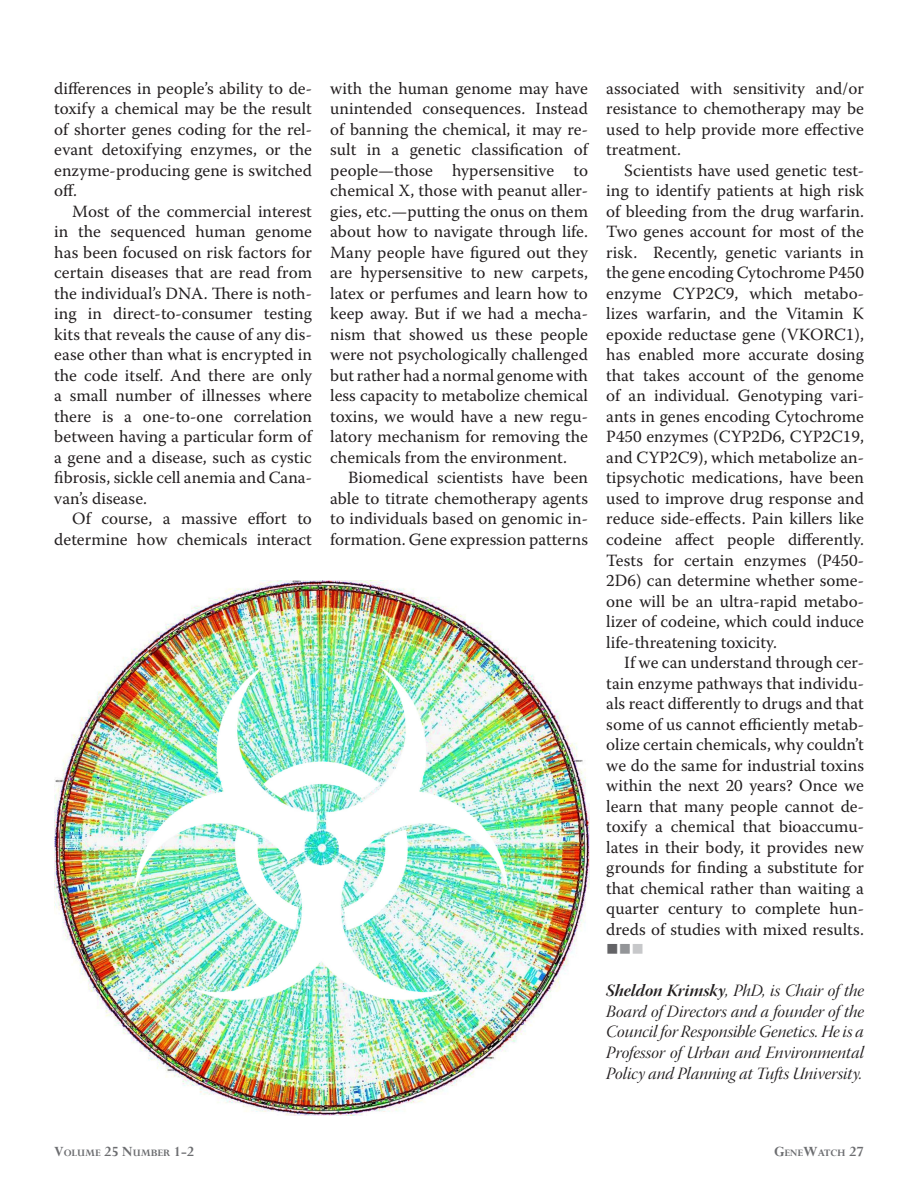
<style>
.page{position:relative;width:918px;height:1188px;background:#fff}
.page>*{position:absolute;margin:0;border:0;box-sizing:border-box;transform-origin:0 0}
.Body_text_-_Warnock{font:17.1px/20.5px "Warnock Pro";color:#231f20;text-align:justify}
.Author_credit_-_Warn{font:17.1px/20.5px "Warnock Pro It Disp";color:#231f20;text-align:justify}
.Body_text_-_Warnock-2{font:16.8px "Wingdings";color:#636366}
.t1{font:700 10.95px "Perpetua";color:#6c6d70}
.s1{color:#939598}
.s2{color:#c7c8ca}
.s3{font-family:"Warnock Pro Bold It Disp"}
.s4{font-size:15.75px}
</style>
<div class="page">
<img style="left:54px;top:580px;width:536px;height:536px">
<p class="Body_text_-_Warnock" style="left:54px;top:77px;width:259px">differences in people’s ability to de&shy;toxify a chemical may be the result of shorter genes coding for the rel&shy;evant detoxifying enzymes, or the enzyme-producing gene is switched off.</p>
<p class="Body_text_-_Warnock" style="left:54px;top:201px;width:259px;text-indent:18px">Most of the commercial interest in the sequenced human genome has been focused on risk factors for certain diseases that are read from the individual’s DNA. There is noth&shy;ing in direct-to-consumer testing kits that reveals the cause of any dis&shy;ease other than what is encrypted in the code itself. And there are only a small number of illnesses where there is a one-to-one correlation between having a particular form of a gene and a disease, such as cystic fibrosis, sickle cell anemia and Cana&shy;van’s disease.</p>
<p class="Body_text_-_Warnock" style="left:54px;top:508px;width:259px;text-align:right">Of course, a massive effort to determine how chemicals interact</p>
<p class="Body_text_-_Warnock" style="left:330px;top:77px;width:259px">with the human genome may have unintended consequences. Instead of banning the chemical, it may re&shy;sult in a genetic classification of people—those hypersensitive to chemical X, those with peanut aller&shy;gies, etc.—putting the onus on them about how to navigate through life.<br>Many people have figured out they are hypersensitive to new carpets, latex or perfumes and learn how to keep away. But if we had a mecha&shy;nism that showed us these people were not psychologically challenged but rather had a normal genome with less capacity to metabolize chemical toxins, we would have a new regu&shy;latory mechanism for removing the chemicals from the environment.</p>
<p class="Body_text_-_Warnock" style="left:330px;top:467px;width:259px;text-indent:18px">Biomedical scientists have been able to titrate chemotherapy agents to individuals based on genomic in&shy;formation. Gene expression patterns</p>
<p class="Body_text_-_Warnock" style="left:606px;top:77px;width:259px">associated with sensitivity and/or resistance to chemotherapy may be used to help provide more effective treatment.</p>
<p class="Body_text_-_Warnock" style="left:606px;top:159px;width:259px;text-indent:18px">Scientists have used genetic test&shy;ing to identify patients at high risk of bleeding from the drug warfarin.<br>Two genes account for most of the risk. Recently, genetic variants in the gene encoding Cytochrome P450 enzyme CYP2C9, which metabo&shy;lizes warfarin, and the Vitamin K epoxide reductase gene (VKORC1), has enabled more accurate dosing that takes account of the genome of an individual. Genotyping vari&shy;ants in genes encoding Cytochrome P450 enzymes (CYP2D6, CYP2C19, and CYP2C9), which metabolize an&shy;tipsychotic medications, have been used to improve drug response and reduce side-effects. Pain killers like codeine affect people differently.<br>Tests for certain enzymes (P450- 2D6) can determine whether some&shy;one will be an ultra-rapid metabo&shy;lizer of codeine, which could induce life-threatening toxicity.</p>
<p class="Body_text_-_Warnock" style="left:606px;top:652px;width:259px;text-indent:18px">If we can understand through cer&shy;tain enzyme pathways that individu&shy;als react differently to drugs and that some of us cannot efficiently metab&shy;olize certain chemicals, why couldn’t we do the same for industrial toxins within the next 20 years? Once we learn that many people cannot de&shy;toxify a chemical that bioaccumu&shy;lates in their body, it provides new grounds for finding a substitute for that chemical rather than waiting a quarter century to complete hun&shy;dreds of studies with mixed results.</p>
<p class="Body_text_-_Warnock-2" style="left:606px;top:940px;width:39px">■<span class="s1">■</span><span class="s2">■</span></p>
<p class="Author_credit_-_Warn" style="left:606px;top:983px;width:259px"><span class="s3">Sheldon Krimsky</span>, PhD, is Chair of the Board of Directors and a founder of the Council for Responsible Genetics. He is a Professor of Urban and Environmental Policy and Planning at Tufts University.</p>
<p class="t1" style="left:54px;top:1146px;width:142px"><span class="s4">V</span>OLUME <span class="s4">25 N</span>UMBER <span class="s4">1-2</span></p>
<p class="t1" style="left:774px;top:1146px;width:91px"><span class="s4">G</span>ENE<span class="s4">W</span>ATCH <span class="s4">27</span></p>
</div>
